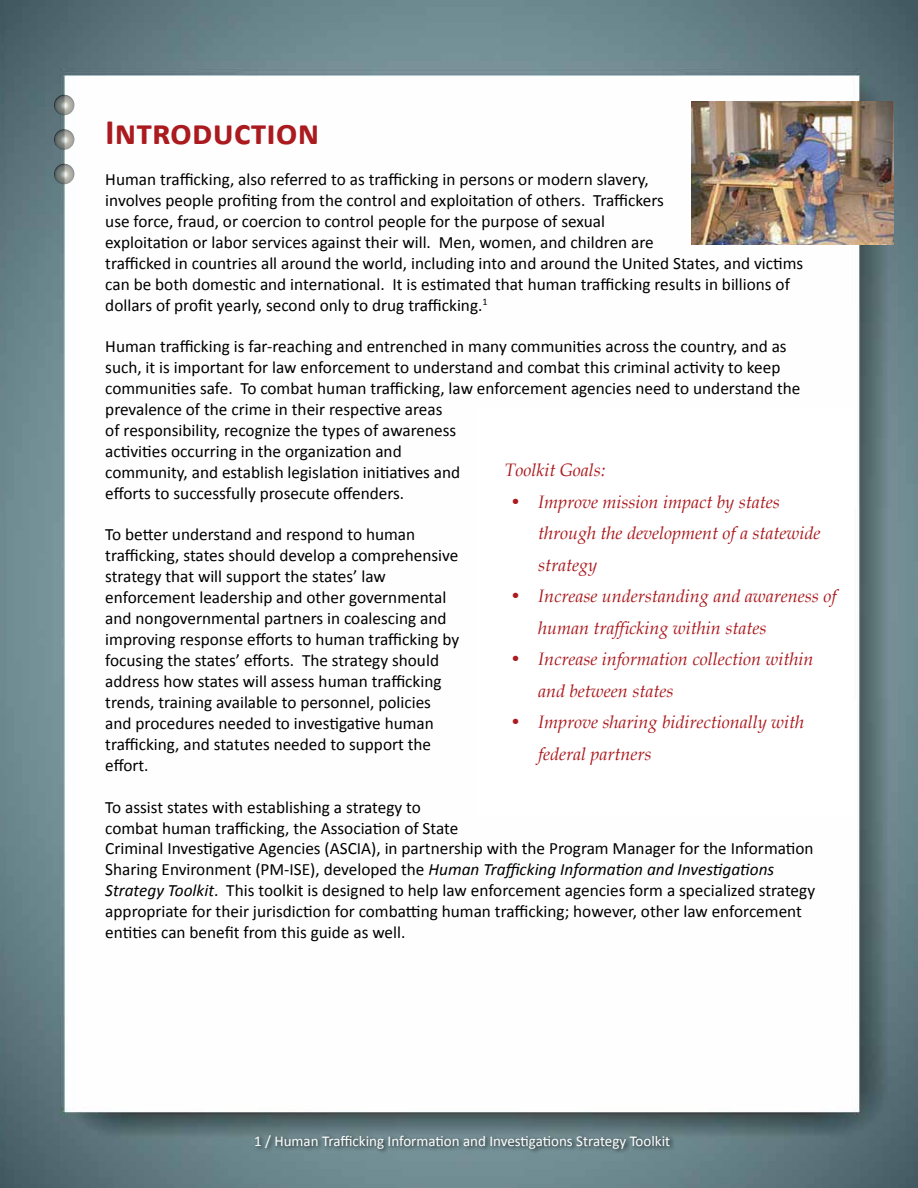
<style>
.page{position:relative;width:918px;height:1188px;background:#fff}
.page>*{position:absolute;margin:0;border:0;box-sizing:border-box;transform-origin:0 0}
.t1{font:700 36px "Calibri";color:#aa1a1e}
.t2{font:italic 18px/31.5px "Book Antiqua";color:#aa1a1e}
.t3{font:17.25px/21px "Calibri";color:#000}
.t4{font:15px "Calibri";color:#fff}
.s1{font-style:italic}
</style>
<div class="page">
<img style="left:4px;top:0;width:914px;height:1188px">
<div style="left:253px;top:1132px;width:423px;height:23px;background:#000;opacity:.75"></div>
<img style="left:0;top:0;width:4px;height:1188px">
<div style="left:477px;top:408px;width:377px;height:407px;background:#fff"></div>
<svg style="left:54px;top:95px;width:20px;height:20px"></svg>
<svg style="left:54px;top:164px;width:20px;height:20px"></svg>
<svg style="left:54px;top:129px;width:20px;height:21px"></svg>
<img style="left:691px;top:102px;width:203px;height:143px">
<h1 class="t1" style="left:105px;top:109px;width:215px">Introduction</h1>
<p class="t3" style="left:105px;top:169px;width:699px">Human trafficking, also referred to as trafficking in persons or modern slavery,<br>involves people profiting from the control and exploitation of others. Traffickers<br>use force, fraud, or coercion to control people for the purpose of sexual<br>exploitation or labor services against their will. Men, women, and children are<br>trafficked in countries all around the world, including into and around the United States, and victims can be both domestic and international. It is estimated that human trafficking results in billions of dollars of profit yearly, second only to drug trafficking.<sup>1</sup></p>
<p class="t3" style="left:105px;top:336px;width:697px">Human trafficking is far-reaching and entrenched in many communities across the country, and as such, it is important for law enforcement to understand and combat this criminal activity to keep communities safe. To combat human trafficking, law enforcement agencies need to understand the prevalence of the crime in their respective areas<br>of responsibility, recognize the types of awareness<br>activities occurring in the organization and<br>community, and establish legislation initiatives and<br>efforts to successfully prosecute offenders.</p>
<p class="t3" style="left:105px;top:524px;width:355px">To better understand and respond to human trafficking, states should develop a comprehensive strategy that will support the states’ law enforcement leadership and other governmental and nongovernmental partners in coalescing and improving response efforts to human trafficking by focusing the states’ efforts. The strategy should address how states will assess human trafficking trends, training available to personnel, policies and procedures needed to investigative human trafficking, and statutes needed to support the effort.</p>
<p class="t3" style="left:105px;top:796px;width:711px">To assist states with establishing a strategy to<br>combat human trafficking, the Association of State<br>Criminal Investigative Agencies (ASCIA), in partnership with the Program Manager for the Information Sharing Environment (PM-ISE), developed the <span class="s1">Human Trafficking Information and Investigations Strategy Toolkit</span>. This toolkit is designed to help law enforcement agencies form a specialized strategy appropriate for their jurisdiction for combatting human trafficking; however, other law enforcement entities can benefit from this guide as well.</p>
<p class="t2" style="left:504px;top:454px;width:102px">Toolkit Goals:</p>
<p class="t2" style="left:538px;top:485px;width:284px;text-indent:-27px">• Improve mission impact by states through the development of a statewide strategy</p>
<p class="t2" style="left:538px;top:580px;width:300px;text-indent:-27px">• Increase understanding and awareness of human trafficking within states</p>
<p class="t2" style="left:538px;top:643px;width:277px;text-indent:-27px">• Increase information collection within and between states</p>
<p class="t2" style="left:538px;top:706px;width:268px;text-indent:-27px">• Improve sharing bidirectionally with federal partners</p>
<p class="t4" style="left:254px;top:1131px;width:417px">1 / Human Trafficking Information and Investigations Strategy Toolkit</p>
</div>
